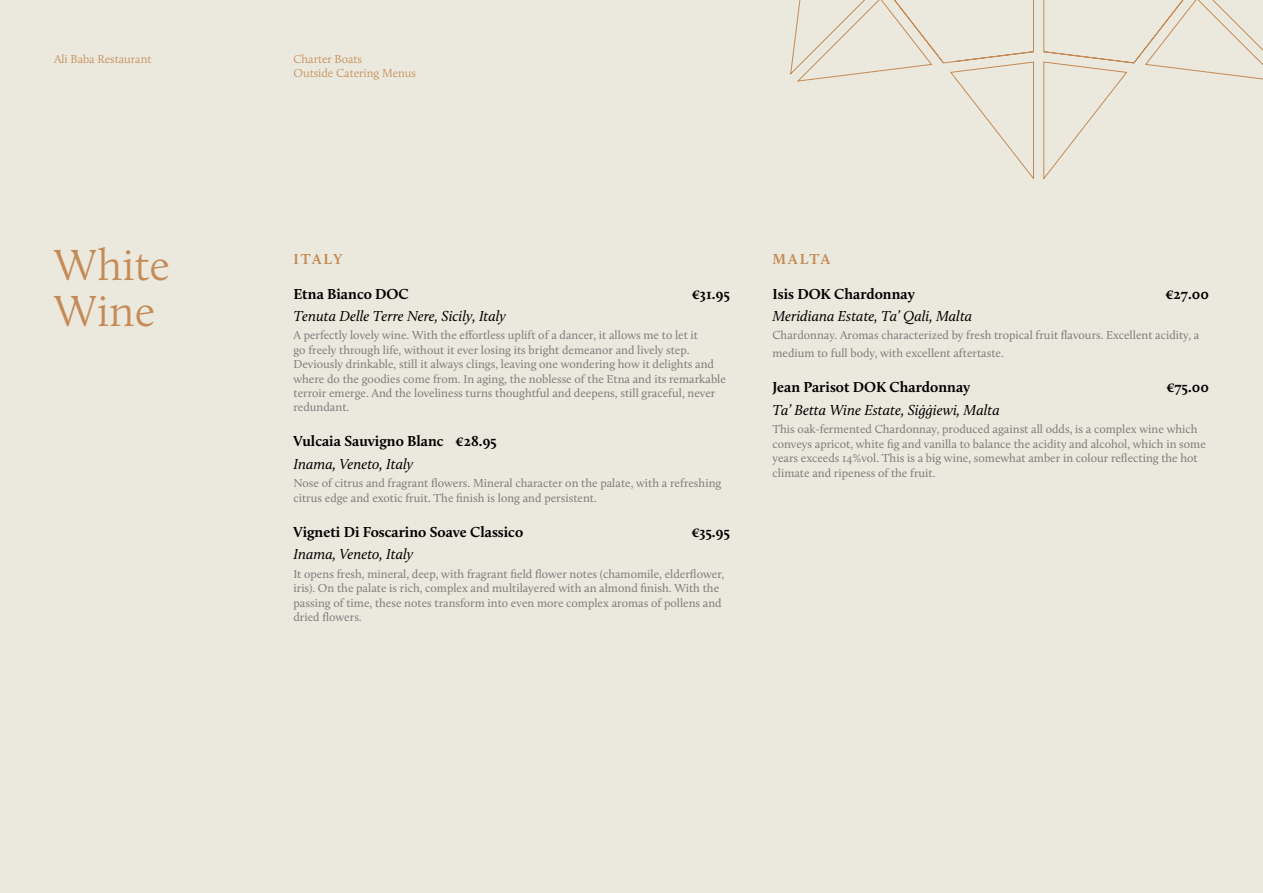
<style>
.page{position:relative;width:1263px;height:893px;background:#ebe9dd}
.page>*{position:absolute;margin:0;border:0;box-sizing:border-box;transform-origin:0 0}
.t1{font:300 45px/46.8px "Calluna";color:#c58b57}
.t2{font:700 15px "Calluna";color:#000}
.t3{font:italic 15px "Calluna";color:#000}
.t4{font:700 15px "Calluna";letter-spacing:.115em;color:#c58b57}
.t5{font:12px/14.4px "Calluna";color:#7c7c7c}
.t6{font:300 12px/14.4px "Calluna";color:#c58b57}
</style>
<div class="page">
<svg style="left:790px;top:0;width:473px;height:179px"></svg>
<p class="t6" style="left:54px;top:52px;width:99px">Ali Baba Restaurant</p>
<p class="t6" style="left:293px;top:52px;width:124px">Charter Boats<br>Outside Catering Menus</p>
<h1 class="t1" style="left:54px;top:241px;width:118px">White<br>Wine</h1>
<p class="t4" style="left:294px;top:249px;width:50px">ITALY</p>
<p class="t2" style="left:293px;top:284px;width:117px">Etna Bianco DOC</p>
<p class="t2" style="left:692px;top:284px;width:40px">€31.95</p>
<p class="t3" style="left:293px;top:307px;width:214px">Tenuta Delle Terre Nere, Sicily, Italy</p>
<p class="t5" style="left:293px;top:328px;width:434px">A perfectly lovely wine. With the effortless uplift of a dancer, it allows me to let it<br>go freely through life, without it ever losing its bright demeanor and lively step.<br>Deviously drinkable, still it always clings, leaving one wondering how it delights and where do the goodies come from. In aging, the noblesse of the Etna and its remarkable terroir emerge. And the loveliness turns thoughtful and deepens, still graceful, never redundant.</p>
<p class="t2" style="left:293px;top:432px;width:205px">Vulcaia Sauvigno Blanc €28.95</p>
<p class="t3" style="left:293px;top:455px;width:121px">Inama, Veneto, Italy</p>
<p class="t5" style="left:293px;top:476px;width:429px">Nose of citrus and fragrant flowers. Mineral character on the palate, with a refreshing citrus edge and exotic fruit. The finish is long and persistent.</p>
<p class="t2" style="left:293px;top:522px;width:231px">Vigneti Di Foscarino Soave Classico</p>
<p class="t2" style="left:691px;top:522px;width:40px">€35.95</p>
<p class="t3" style="left:293px;top:545px;width:121px">Inama, Veneto, Italy</p>
<p class="t5" style="left:293px;top:566px;width:432px">It opens fresh, mineral, deep, with fragrant field flower notes (chamomile, elderflower, iris). On the palate is rich, complex and multilayered with an almond finish. With the passing of time, these notes transform into even more complex aromas of pollens and dried flowers.</p>
<p class="t4" style="left:773px;top:249px;width:59px">MALTA</p>
<p class="t2" style="left:772px;top:284px;width:144px">Isis DOK Chardonnay</p>
<p class="t2" style="left:1165px;top:284px;width:45px">€27.00</p>
<p class="t3" style="left:772px;top:307px;width:201px">Meridiana Estate, Ta’ Qali, Malta</p>
<p class="t5" style="left:772px;top:326px;width:428px;line-height:18px">Chardonnay. Aromas characterized by fresh tropical fruit flavours. Excellent acidity, a medium to full body, with excellent aftertaste.</p>
<p class="t2" style="left:772px;top:378px;width:199px">Jean Parisot DOK Chardonnay</p>
<p class="t2" style="left:1166px;top:378px;width:44px">€75.00</p>
<p class="t3" style="left:772px;top:401px;width:229px">Ta’ Betta Wine Estate, Siġġiewi, Malta</p>
<p class="t5" style="left:772px;top:422px;width:435px">This oak-fermented Chardonnay, produced against all odds, is a complex wine which conveys apricot, white fig and vanilla to balance the acidity and alcohol, which in some years exceeds 14%vol. This is a big wine, somewhat amber in colour reflecting the hot climate and ripeness of the fruit.</p>
</div>
